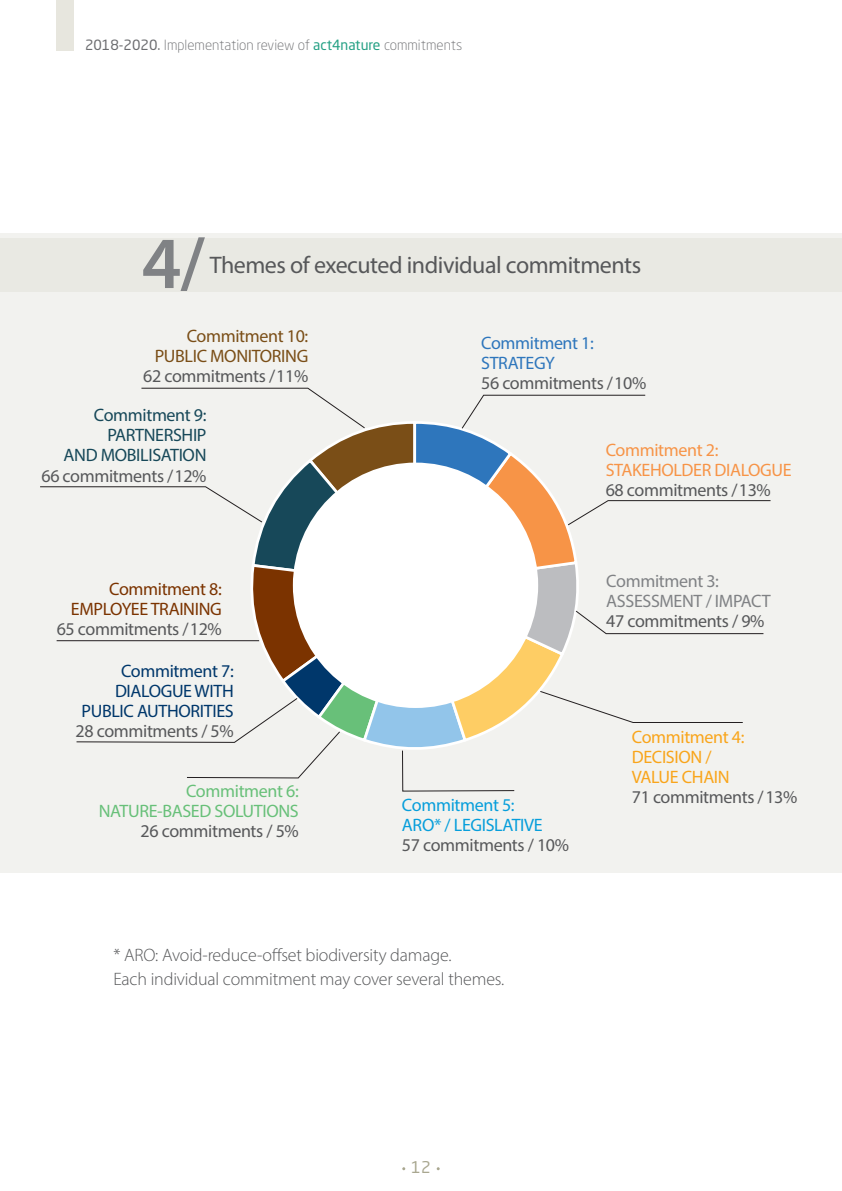
<style>
.page{position:relative;width:842px;height:1191px;background:#fff}
.page>*{position:absolute;margin:0;border:0;box-sizing:border-box;transform-origin:0 0}
.t1{font:600 74px "Myriad Pro";color:#808285}
.t2{font:24px "Myriad Pro";letter-spacing:-.02em;color:#57585a}
.t3{font:18px "Myriad Pro";letter-spacing:-.02em;color:#57585a}
.t4{font:300 18px/24px "Myriad Pro";letter-spacing:-.01em;color:#57585a}
.t5{font:18px/20px "Myriad Pro";letter-spacing:-.02em;color:#00376b;text-align:right}
.t6{font:18px/20px "Myriad Pro";letter-spacing:-.02em;color:#174859;text-align:right}
.t7{font:18px/20px "Myriad Pro";letter-spacing:-.02em;color:#68c079;text-align:right}
.t8{font:18px/20px "Myriad Pro";letter-spacing:-.02em;color:#f79447}
.t9{font:18px/20px "Myriad Pro";letter-spacing:-.02em;color:#f9a51b}
.t10{font:18px/20px "Myriad Pro";letter-spacing:-.02em;color:#808285}
.t11{font:18px/20px "Myriad Pro";letter-spacing:-.02em;color:#7a4e17;text-align:right}
.t12{font:18px/20px "Myriad Pro";letter-spacing:-.02em;color:#069edb}
.t13{font:18px/20px "Myriad Pro";letter-spacing:-.02em;color:#7b3300;text-align:right}
.t14{font:18px/20px "Myriad Pro";letter-spacing:-.02em;color:#2e76bc}
.t15{font:16px "Neo Sans Pro";color:#a9a790}
.t16{font:300 14px "Neo Sans Pro";color:#6c6d70}
.s1{font-weight:400}
.s2{font-weight:400;color:#24a084}
</style>
<div class="page">
<div style="left:57px;top:0;width:17px;height:51px;background:#e7e6de"></div>
<div style="left:0;top:233px;width:842px;height:639px;background:#f2f2ef"></div>
<div style="left:0;top:238px;width:842px;height:54px;background:#e9e9e3"></div>
<svg style="left:40px;top:387px;width:731px;height:405px"></svg>
<hr style="left:57px;top:640px;width:202px;height:1px;background:#231f20">
<p class="t16" style="left:85px;top:37px;width:379px"><span class="s1">2018-2020.</span> Implementation review of <span class="s2">act4nature</span> commitments</p>
<h1 class="t1" style="left:142px;top:216px;width:65px">4/</h1>
<h2 class="t2" style="left:210px;top:250px;width:433px">Themes of executed individual commitments</h2>
<p class="t11" style="left:155px;top:326px;width:155px">Commitment 10:<br>PUBLIC MONITORING</p>
<p class="t3" style="left:143px;top:365px;width:167px">62 commitments / 11%</p>
<p class="t6" style="left:64px;top:405px;width:144px">Commitment 9:<br>PARTNERSHIP<br>AND MOBILISATION</p>
<p class="t3" style="left:41px;top:464px;width:167px">66 commitments / 12%</p>
<p class="t13" style="left:71px;top:578px;width:152px">Commitment 8:<br>EMPLOYEE TRAINING</p>
<p class="t3" style="left:57px;top:617px;width:167px">65 commitments / 12%</p>
<p class="t5" style="left:82px;top:661px;width:154px">Commitment 7:<br>DIALOGUE WITH<br>PUBLIC AUTHORITIES</p>
<p class="t3" style="left:76px;top:720px;width:160px">28 commitments / 5%</p>
<p class="t7" style="left:99px;top:780px;width:202px">Commitment 6:<br>NATURE-BASED SOLUTIONS</p>
<p class="t3" style="left:141px;top:819px;width:160px">26 commitments / 5%</p>
<p class="t14" style="left:481px;top:333px;width:114px">Commitment 1:<br>STRATEGY</p>
<p class="t3" style="left:481px;top:372px;width:167px">56 commitments / 10%</p>
<p class="t8" style="left:606px;top:440px;width:187px">Commitment 2:<br>STAKEHOLDER DIALOGUE</p>
<p class="t3" style="left:606px;top:479px;width:167px">68 commitments / 13%</p>
<p class="t10" style="left:606px;top:570px;width:166px">Commitment 3:<br>ASSESSMENT / IMPACT</p>
<p class="t3" style="left:606px;top:610px;width:160px">47 commitments / 9%</p>
<p class="t12" style="left:402px;top:794px;width:142px">Commitment 5:<br>ARO* / LEGISLATIVE</p>
<p class="t3" style="left:402px;top:833px;width:169px">57 commitments / 10%</p>
<p class="t9" style="left:632px;top:726px;width:114px">Commitment 4:<br>DECISION /<br>VALUE CHAIN</p>
<p class="t3" style="left:632px;top:785px;width:167px">71 commitments / 13%</p>
<p class="t4" style="left:113px;top:943px;width:392px">* ARO: Avoid-reduce-offset biodiversity damage.<br>Each individual commitment may cover several themes.</p>
<p class="t15" style="left:411px;top:1157px;width:21px">12</p>
</div>
